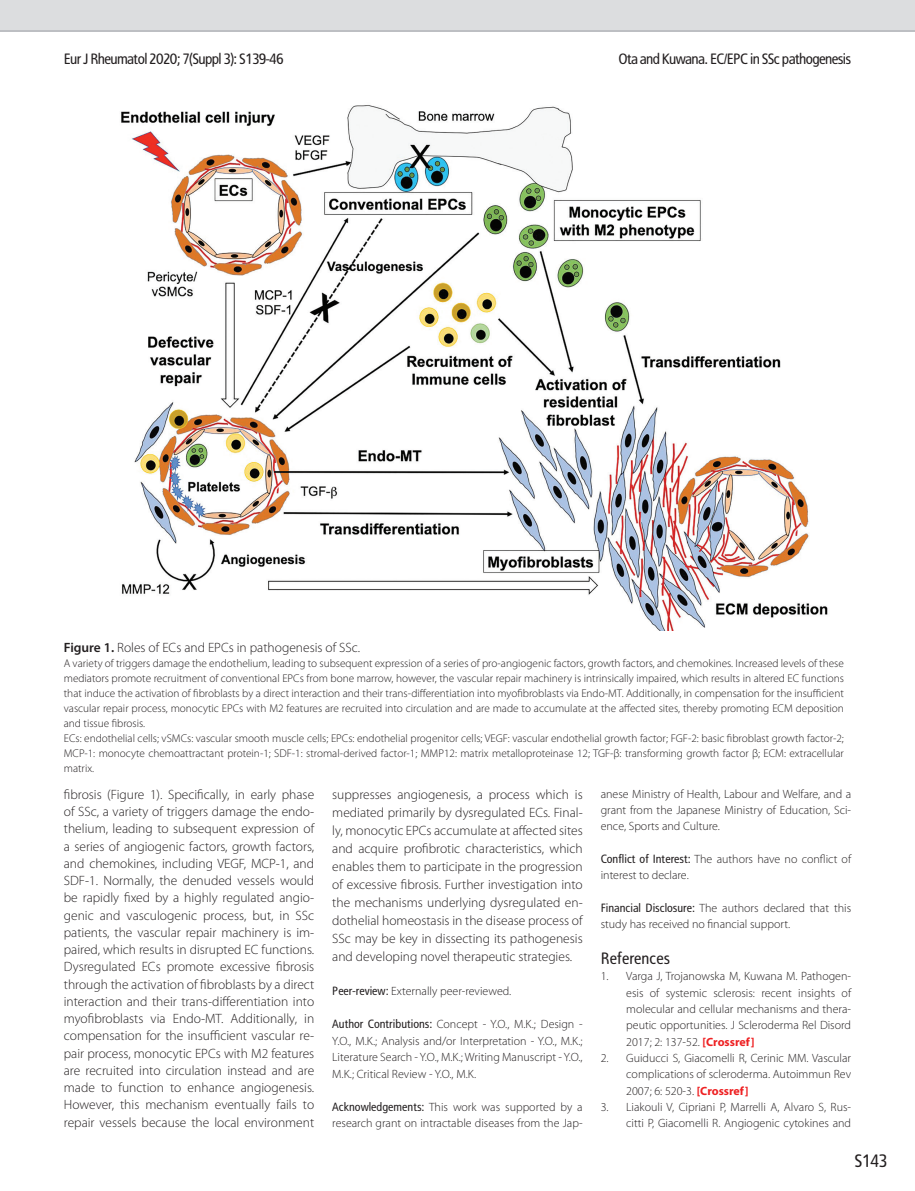
<style>
.page{position:relative;width:915px;height:1191px;background:#fff}
.page>*{position:absolute;margin:0;border:0;box-sizing:border-box;transform-origin:0 0}
.t1{font:18px "Rotokas";color:#231f20}
.t2{font:16.5px "Rotokas";color:#231f20}
.t3{font:15px "Rotokas";letter-spacing:-.04em;color:#231f20}
.t4{font:300 13.5px/17.2px "Myriad Pro";color:#231f20;text-align:justify}
.t5{font:300 12px/16.4px "Myriad Pro";color:#231f20;text-align:justify}
.t6{font:300 11.25px/15px "Myriad Pro";color:#231f20;text-align:justify}
.s1{font-weight:600}
.s2{font-family:"Rotokas";font-weight:400}
.s3{font-weight:700;color:#ee2123}
</style>
<div class="page">
<div style="left:0;top:0;width:914px;height:31px;background:#dcdddf"></div>
<img style="left:121px;top:105px;width:707px;height:526px">
<p class="t3" style="left:64px;top:49px;width:221px">Eur J Rheumatol 2020; 7(Suppl 3): S139-46</p>
<p class="t3" style="left:618px;top:49px;width:234px">Ota and Kuwana. EC/EPC in SSc pathogenesis</p>
<p class="t4" style="left:64px;top:638px;width:298px"><span class="s1">Figure 1.</span> Roles of ECs and EPCs in pathogenesis of SSc.</p>
<p class="t6" style="left:64px;top:655px;width:781px">A variety of triggers damage the endothelium, leading to subsequent expression of a series of pro-angiogenic factors, growth factors, and chemokines. Increased levels of these mediators promote recruitment of conventional EPCs from bone marrow, however, the vascular repair machinery is intrinsically impaired, which results in altered EC functions that induce the activation of fibroblasts by a direct interaction and their trans-differentiation into myofibroblasts via Endo-MT. Additionally, in compensation for the insufficient vascular repair process, monocytic EPCs with M2 features are recruited into circulation and are made to accumulate at the affected sites, thereby promoting ECM deposition and tissue fibrosis.</p>
<p class="t6" style="left:64px;top:730px;width:781px">ECs: endothelial cells; vSMCs: vascular smooth muscle cells; EPCs: endothelial progenitor cells; VEGF: vascular endothelial growth factor; FGF-2: basic fibroblast growth factor-2; MCP-1: monocyte chemoattractant protein-1; SDF-1: stromal-derived factor-1; MMP12: matrix metalloproteinase 12; TGF-β: transforming growth factor β; ECM: extracellular matrix.</p>
<p class="t4" style="left:64px;top:785px;width:252px">fibrosis (Figure 1). Specifically, in early phase of SSc, a variety of triggers damage the endo&shy;thelium, leading to subsequent expression of a series of angiogenic factors, growth factors, and chemokines, including VEGF, MCP-1, and SDF-1. Normally, the denuded vessels would be rapidly fixed by a highly regulated angio&shy;genic and vasculogenic process, but, in SSc patients, the vascular repair machinery is im&shy;paired, which results in disrupted EC functions.<br>Dysregulated ECs promote excessive fibrosis through the activation of fibroblasts by a direct interaction and their trans-differentiation into myofibroblasts via Endo-MT. Additionally, in compensation for the insufficient vascular re&shy;pair process, monocytic EPCs with M2 features are recruited into circulation instead and are made to function to enhance angiogenesis.<br>However, this mechanism eventually fails to repair vessels because the local environment</p>
<p class="t4" style="left:332px;top:785px;width:252px;line-height:18px">suppresses angiogenesis, a process which is mediated primarily by dysregulated ECs. Final&shy;ly, monocytic EPCs accumulate at affected sites and acquire profibrotic characteristics, which enables them to participate in the progression of excessive fibrosis. Further investigation into the mechanisms underlying dysregulated en&shy;dothelial homeostasis in the disease process of SSc may be key in dissecting its pathogenesis and developing novel therapeutic strategies.</p>
<p class="t5" style="left:332px;top:983px;width:180px"><span class="s2">Peer-review:</span> Externally peer-reviewed.</p>
<p class="t5" style="left:332px;top:1015px;width:252px"><span class="s2">Author Contributions:</span> Concept - Y.O., M.K.; Design - Y.O., M.K.; Analysis and/or Interpretation - Y.O., M.K.; Literature Search - Y.O., M.K.; Writing Manuscript - Y.O., M.K.; Critical Review - Y.O., M.K.</p>
<p class="t5" style="left:332px;top:1098px;width:252px"><span class="s2">Acknowledgements:</span> This work was supported by a research grant on intractable diseases from the Jap-</p>
<p class="t5" style="left:600px;top:785px;width:252px">anese Ministry of Health, Labour and Welfare, and a grant from the Japanese Ministry of Education, Sci&shy;ence, Sports and Culture.</p>
<p class="t5" style="left:600px;top:850px;width:252px"><span class="s2">Conflict of Interest:</span> The authors have no conflict of interest to declare.</p>
<p class="t5" style="left:600px;top:899px;width:252px"><span class="s2">Financial Disclosure:</span> The authors declared that this study has received no financial support.</p>
<p class="t2" style="left:600px;top:948px;width:71px">References</p>
<p class="t5" style="left:626px;top:968px;width:226px;text-indent:-26px">1. Varga J, Trojanowska M, Kuwana M. Pathogen&shy;esis of systemic sclerosis: recent insights of molecular and cellular mechanisms and thera&shy;peutic opportunities. J Scleroderma Rel Disord 2017; 2: 137-52. <span class="s3">[Crossref]</span></p>
<p class="t5" style="left:626px;top:1049px;width:226px;text-indent:-26px">2. Guiducci S, Giacomelli R, Cerinic MM. Vascular complications of scleroderma. Autoimmun Rev 2007; 6: 520-3. <span class="s3">[Crossref]</span></p>
<p class="t5" style="left:600px;top:1098px;width:252px;text-align:right">3. Liakouli V, Cipriani P, Marrelli A, Alvaro S, Rus&shy;citti P, Giacomelli R. Angiogenic cytokines and</p>
<p class="t1" style="left:854px;top:1150px;width:34px">S143</p>
</div>
